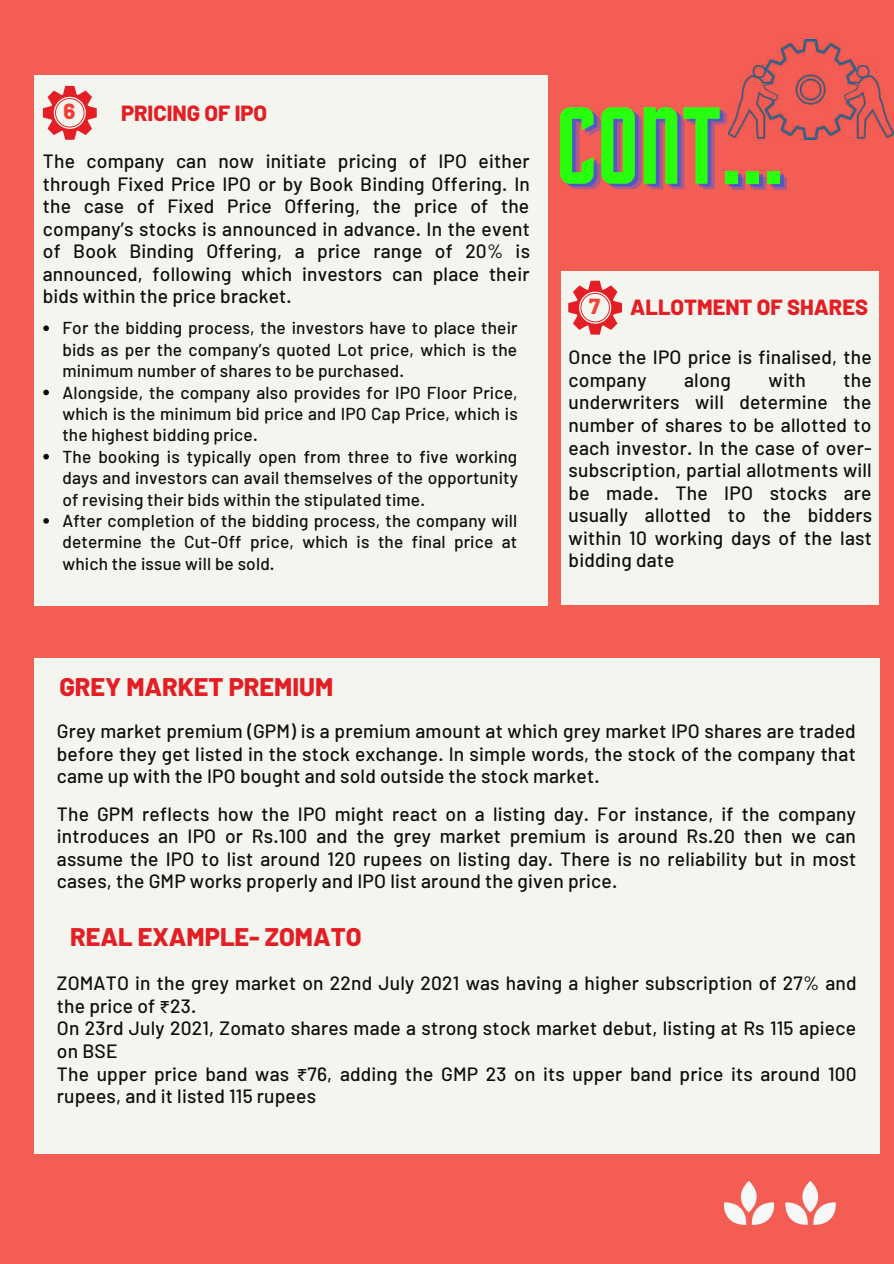
<style>
.page{position:relative;width:894px;height:1264px;background:#fff}
.page>*{position:absolute;margin:0;border:0;box-sizing:border-box;transform-origin:0 0}
.t1{font:109.95px "Horta";color:#28ff0d}
.t2{font:800 25.5px "Barlow";color:#e31e24}
.t3{font:800 21.9px "Barlow";color:#e31e24}
.t4{font:800 21.75px "Barlow";color:#ef4136}
.t5{font:500 19.2px/22.5px "Barlow";letter-spacing:.01em;color:#0f0e0c;text-align:justify}
.t6{font:500 17.25px/21.5px "Barlow";letter-spacing:.01em;color:#0f0e0c}
.s1{font-family:"Noto Sans Gurmukhi";font-weight:400}
</style>
<div class="page">
<div style="left:0;top:0;width:893px;height:1263px;background:#f45d54"></div>
<div style="left:34px;top:75px;width:514px;height:530px;background:#f5f5ef"></div>
<svg style="left:43px;top:325px;width:6px;height:6px"></svg>
<svg style="left:43px;top:389px;width:6px;height:6px"></svg>
<svg style="left:43px;top:454px;width:6px;height:5px"></svg>
<svg style="left:43px;top:518px;width:6px;height:5px"></svg>
<svg style="left:43px;top:86px;width:53px;height:53px"></svg>
<img style="left:728px;top:40px;width:164px;height:99px">
<div style="left:561px;top:272px;width:318px;height:333px;background:#f5f5ef"></div>
<svg style="left:568px;top:281px;width:53px;height:53px"></svg>
<div style="left:34px;top:657px;width:845px;height:496px;background:#f5f5ef"></div>
<svg style="left:785px;top:1181px;width:50px;height:43px"></svg>
<svg style="left:724px;top:1181px;width:49px;height:43px"></svg>
<p class="t4" style="left:63px;top:97px;width:13px">6</p>
<h1 class="t1" style="left:555px;top:100px;width:230px">CONT...</h1>
<p class="t3" style="left:121px;top:99px;width:148px">PRICING OF IPO</p>
<p class="t5" style="left:43px;top:149px;width:488px">The company can now initiate pricing of IPO either through Fixed Price IPO or by Book Binding Offering. In the case of Fixed Price Offering, the price of the company’s stocks is announced in advance. In the event of Book Binding Offering, a price range of 20% is announced, following which investors can place their bids within the price bracket.</p>
<p class="t4" style="left:589px;top:292px;width:12px">7</p>
<p class="t3" style="left:630px;top:293px;width:239px">ALLOTMENT OF SHARES</p>
<p class="t5" style="left:568px;top:345px;width:304px">Once the IPO price is finalised, the company</p>
<p class="t6" style="left:62px;top:317px;width:457px">For the bidding process, the investors have to place their bids as per the company’s quoted Lot price, which is the minimum number of shares to be purchased.<br>Alongside, the company also provides for IPO Floor Price, which is the minimum bid price and IPO Cap Price, which is the highest bidding price.<br>The booking is typically open from three to five working days and investors can avail themselves of the opportunity of revising their bids within the stipulated time.<br>After completion of the bidding process, the company will determine the Cut-Off price, which is the final price at which the issue will be sold.</p>
<p class="t5" style="left:684px;top:368px;width:48px">along</p>
<p class="t5" style="left:768px;top:368px;width:39px">with</p>
<p class="t5" style="left:568px;top:368px;width:305px;text-indent:275px">the underwriters will determine the number of shares to be allotted to each investor. In the case of over&shy;subscription, partial allotments will be made. The IPO stocks are usually allotted to the bidders within 10 working days of the last bidding date</p>
<h2 class="t2" style="left:59px;top:670px;width:275px">GREY MARKET PREMIUM</h2>
<p class="t5" style="left:57px;top:719px;width:800px">Grey market premium (GPM) is a premium amount at which grey market IPO shares are traded before they get listed in the stock exchange. In simple words, the stock of the company that came up with the IPO bought and sold outside the stock market.</p>
<p class="t5" style="left:57px;top:801px;width:800px">The GPM reflects how the IPO might react on a listing day. For instance, if the company introduces an IPO or Rs.100 and the grey market premium is around Rs.20 then we can assume the IPO to list around 120 rupees on listing day. There is no reliability but in most cases, the GMP works properly and IPO list around the given price.</p>
<h2 class="t2" style="left:70px;top:920px;width:293px">REAL EXAMPLE- ZOMATO</h2>
<p class="t5" style="left:57px;top:971px;width:801px;text-align:left">ZOMATO in the grey market on 22nd July 2021 was having a higher subscription of 27% and the price of <span class="s1">₹</span>23.<br>On 23rd July 2021, Zomato shares made a strong stock market debut, listing at Rs 115 apiece on BSE<br>The upper price band was <span class="s1">₹</span>76, adding the GMP 23 on its upper band price its around 100 rupees, and it listed 115 rupees</p>
</div>
